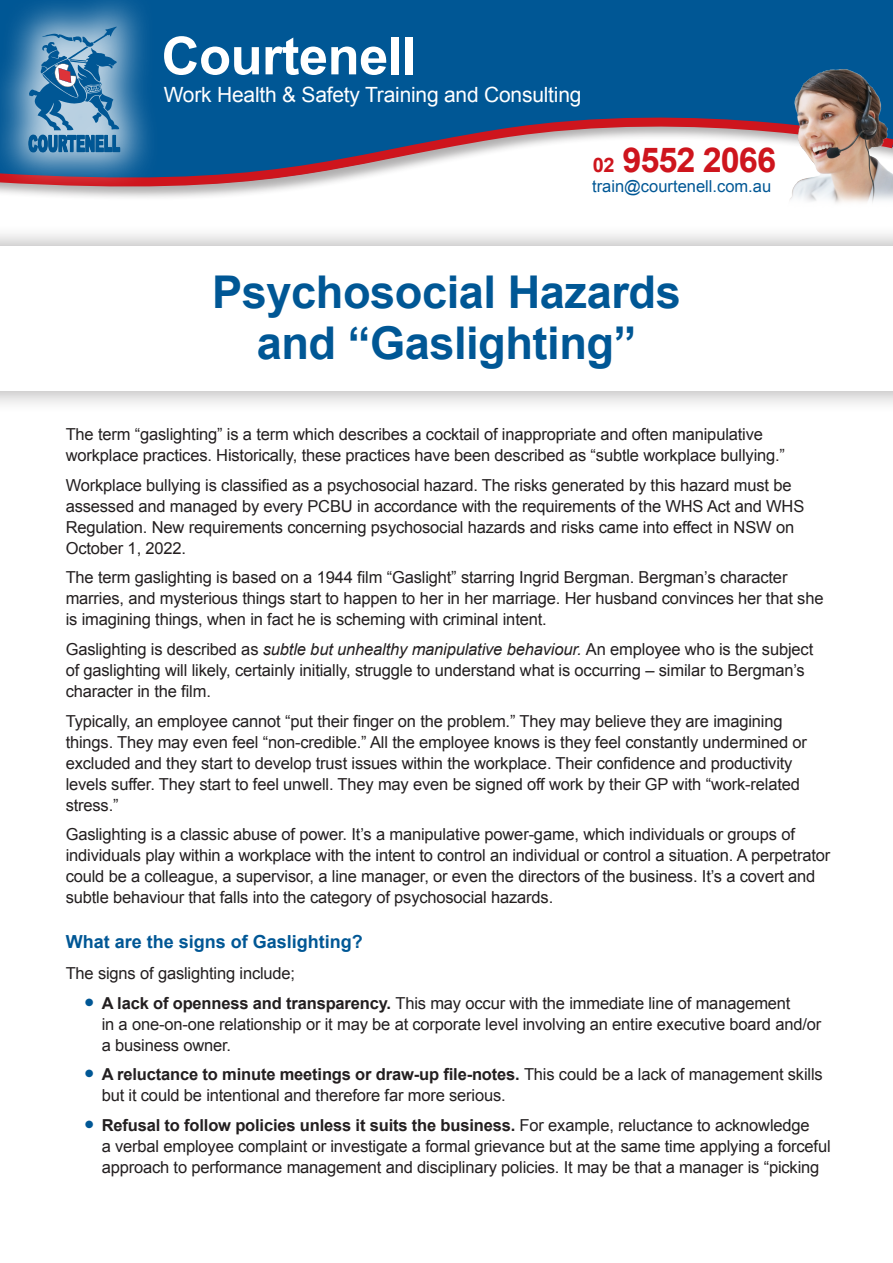
<style>
.page{position:relative;width:893px;height:1263px;background:#fff}
.page>*{position:absolute;margin:0;border:0;box-sizing:border-box;transform-origin:0 0}
.t1{font:700 52.5px "Arial";letter-spacing:-.01em;color:#fff}
.t2{font:700 45.15px "Arial";letter-spacing:-.01em;color:#005795}
.t3{font:700 34.2px "Arial";letter-spacing:-.03em;color:#ce151d}
.t4{font:21px "Arial";letter-spacing:-.01em;color:#fff}
.Default{font:700 18px "Arial";color:#005795}
.Default-2{font:16.5px/21px "Arial";letter-spacing:-.01em;color:#231f20}
.t5{font:16.5px "Arial";color:#005795}
.s1{font-size:19.95px}
.s2{font-style:italic}
.s3{font-weight:700}
</style>
<div class="page">
<div style="left:30px;top:0;width:863px;height:197px;background:#005795"></div>
<svg style="left:12px;top:92px;width:752px;height:102px"></svg>
<img style="left:764px;top:64px;width:129px;height:139px">
<div style="left:0;top:0;width:160px;height:193px;background:#fff;opacity:.75"></div>
<svg style="left:29px;top:27px;width:91px;height:125px;background:#5d92b9"></svg>
<div style="left:0;top:224px;width:893px;height:190px;background:#231f20;opacity:.3"></div>
<div style="left:0;top:247px;width:893px;height:144px;background:#fff"></div>
<p class="t1" style="left:162px;top:21px;width:256px">Courtenell</p>
<p class="t4" style="left:164px;top:81px;width:419px">Work Health &amp; Safety Training and Consulting</p>
<p class="t3" style="left:593px;top:137px;width:185px"><span class="s1">02</span> 9552 2066</p>
<p class="t5" style="left:592px;top:175px;width:181px">train@courtenell.com.au</p>
<p class="t2" style="left:212px;top:263px;width:470px">Psychosocial Hazards</p>
<p class="t2" style="left:257px;top:314px;width:381px">and “Gaslighting”</p>
<p class="Default-2" style="left:66px;top:424px;width:721px">The term “gaslighting” is a term which describes a cocktail of inappropriate and often manipulative workplace practices. Historically, these practices have been described as “subtle workplace bullying.”</p>
<p class="Default-2" style="left:66px;top:475px;width:740px">Workplace bullying is classified as a psychosocial hazard. The risks generated by this hazard must be assessed and managed by every PCBU in accordance with the requirements of the WHS Act and WHS Regulation. New requirements concerning psychosocial hazards and risks came into effect in NSW on October 1, 2022.</p>
<p class="Default-2" style="left:66px;top:567px;width:759px">The term gaslighting is based on a 1944 film “Gaslight” starring Ingrid Bergman. Bergman’s character marries, and mysterious things start to happen to her in her marriage. Her husband convinces her that she is imagining things, when in fact he is scheming with criminal intent.</p>
<p class="Default-2" style="left:66px;top:639px;width:749px">Gaslighting is described as <span class="s2">subtle but unhealthy manipulative behaviour.</span> An employee who is the subject of gaslighting will likely, certainly initially, struggle to understand what is occurring – similar to Bergman’s character in the film.</p>
<p class="Default-2" style="left:66px;top:710px;width:743px">Typically, an employee cannot “put their finger on the problem.” They may believe they are imagining things. They may even feel “non-credible.” All the employee knows is they feel constantly undermined or excluded and they start to develop trust issues within the workplace. Their confidence and productivity levels suffer. They start to feel unwell. They may even be signed off work by their GP with “work-related stress.”</p>
<p class="Default-2" style="left:66px;top:824px;width:766px">Gaslighting is a classic abuse of power. It’s a manipulative power-game, which individuals or groups of individuals play within a workplace with the intent to control an individual or control a situation. A perpetrator could be a colleague, a supervisor, a line manager, or even the directors of the business. It’s a covert and subtle behaviour that falls into the category of psychosocial hazards.</p>
<p class="Default" style="left:66px;top:930px;width:299px">What are the signs of Gaslighting?</p>
<p class="Default-2" style="left:66px;top:963px;width:231px">The signs of gaslighting include;</p>
<p class="Default-2" style="left:102px;top:992px;width:721px;text-indent:-17px"><sup>●</sup> <span class="s3">A lack of openness and transparency.</span> This may occur with the immediate line of management<br>in a one-on-one relationship or it may be at corporate level involving an entire executive board and/or a business owner.</p>
<p class="Default-2" style="left:102px;top:1064px;width:723px;text-indent:-17px"><sup>●</sup> <span class="s3">A reluctance to minute meetings or draw-up file-notes.</span> This could be a lack of management skills but it could be intentional and therefore far more serious.</p>
<p class="Default-2" style="left:102px;top:1114px;width:730px;text-indent:-17px"><sup>●</sup> <span class="s3">Refusal to follow policies unless it suits the business.</span> For example, reluctance to acknowledge<br>a verbal employee complaint or investigate a formal grievance but at the same time applying a forceful approach to performance management and disciplinary policies. It may be that a manager is “picking</p>
</div>
